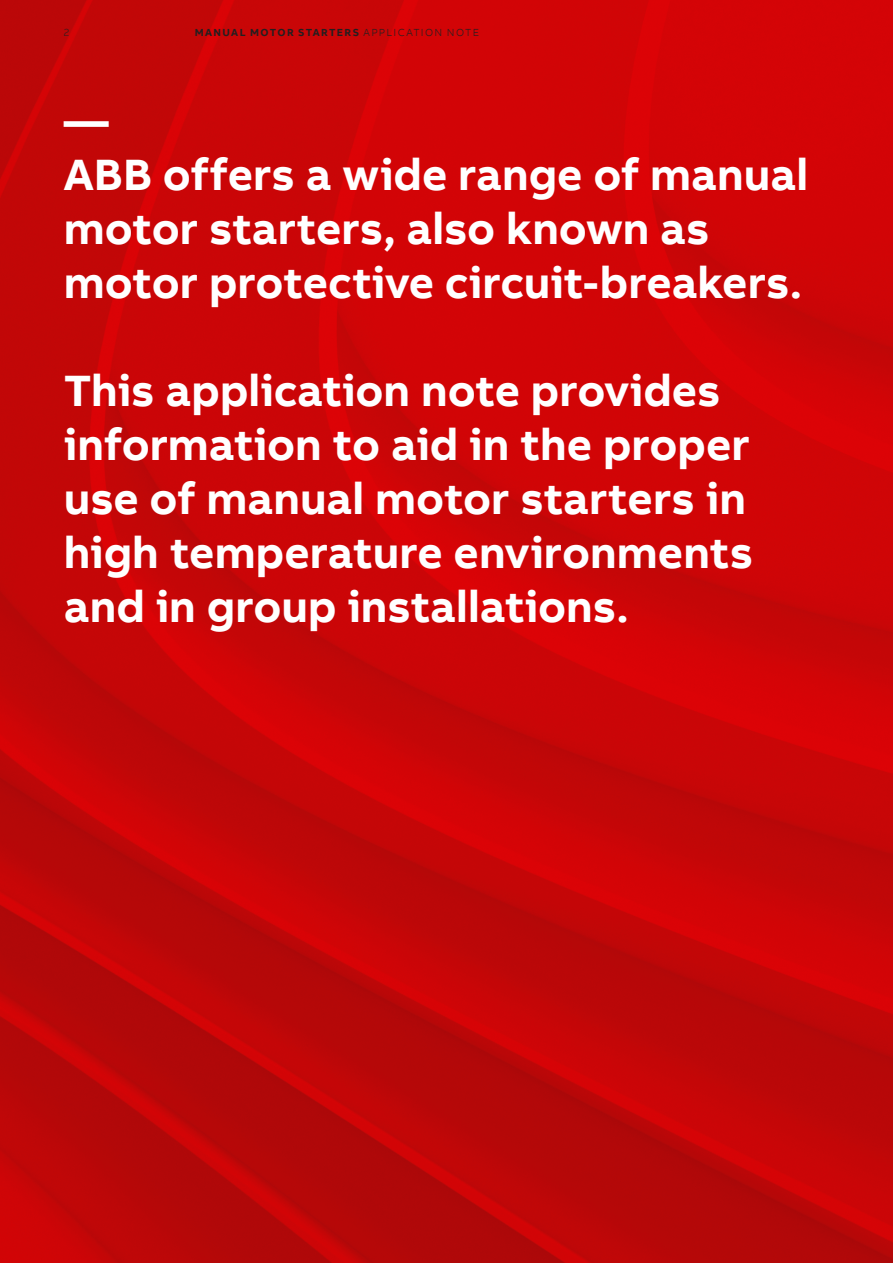
<style>
.page{position:relative;width:893px;height:1263px;background:#fff}
.page>*{position:absolute;margin:0;border:0;box-sizing:border-box;transform-origin:0 0}
.Introduction_Copy_30{font:700 45px/54px "AB Bvoice";color:#fff}
.t1{font:700 10.5px "AB Bvoice";letter-spacing:.125em;color:#231f20}
.t2{font:300 10.5px "AB Bvoice";color:#231f20}
.s1{font-weight:300}
</style>
<div class="page">
<img style="left:0;top:0;width:893px;height:1263px">
<p class="t2" style="left:64px;top:26px;width:7px">2</p>
<p class="t1" style="left:195px;top:25px;width:286px">MANUAL MOTOR STARTERS <span class="s1">APPLICATION NOTE</span></p>
<p class="Introduction_Copy_30" style="left:64px;top:94px;width:746px">—<br>ABB offers a wide range of manual motor starters, also known as motor protective circuit-breakers.</p>
<p class="Introduction_Copy_30" style="left:64px;top:364px;width:691px">This application note provides information to aid in the proper use of manual motor starters in high temperature environments and in group installations.</p>
</div>
